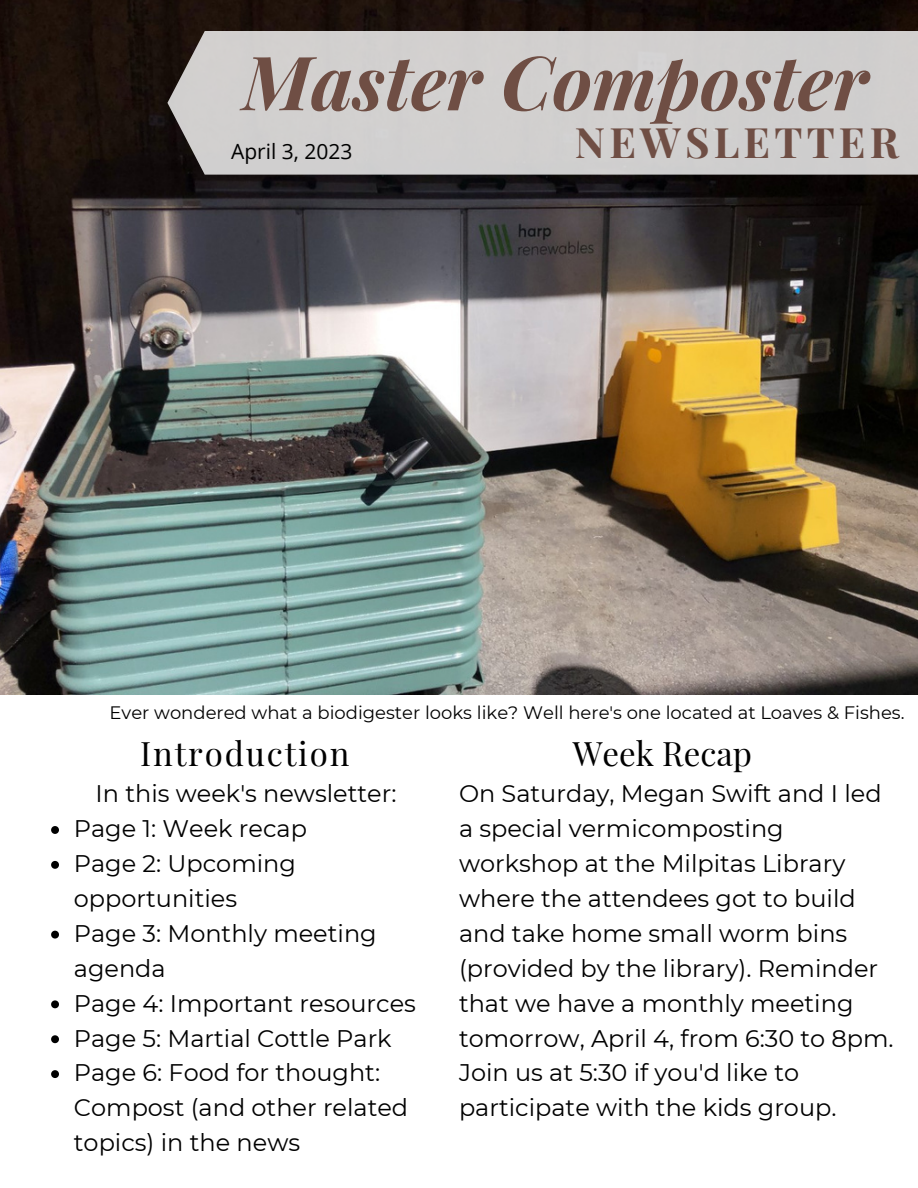
<style>
.page{position:relative;width:918px;height:1188px;background:#fff}
.page>*{position:absolute;margin:0;border:0;box-sizing:border-box;transform-origin:0 0}
.t1{font:italic 700 75px "Playfair Display";color:#6f4e44}
.t2{font:700 42px "Playfair Display";letter-spacing:.1em;color:#6f4e44}
.t3{font:33px "Playfair Display";letter-spacing:.055em;color:#000}
.t4{font:33px "Playfair Display";color:#000}
.t5{font:24px/34.8px "Montserrat";color:#000}
.t6{font:21px "Open Sans";color:#000}
.t7{font:18px "Montserrat";color:#000}
</style>
<div class="page">
<img style="left:0;top:0;width:918px;height:694px">
<div style="left:167px;top:31px;width:751px;height:144px;background:#d1cfce"></div>
<svg style="left:51px;top:826px;width:8px;height:8px"></svg>
<svg style="left:51px;top:861px;width:8px;height:8px"></svg>
<svg style="left:51px;top:931px;width:8px;height:8px"></svg>
<svg style="left:51px;top:1000px;width:8px;height:8px"></svg>
<svg style="left:51px;top:1035px;width:8px;height:8px"></svg>
<svg style="left:51px;top:1070px;width:8px;height:8px"></svg>
<h1 class="t1" style="left:243px;top:29px;width:627px">Master Composter</h1>
<p class="t6" style="left:231px;top:137px;width:123px">April 3, 2023</p>
<h2 class="t2" style="left:575px;top:112px;width:325px">NEWSLETTER</h2>
<p class="t7" style="left:110px;top:701px;width:796px">Ever wondered what a biodigester looks like? Well here's one located at Loaves &amp; Fishes.</p>
<h3 class="t3" style="left:140px;top:730px;width:211px">Introduction</h3>
<p class="t5" style="left:96px;top:776px;width:302px">In this week's newsletter:</p>
<p class="t5" style="left:74px;top:811px;width:344px">Page 1: Week recap<br>Page 2: Upcoming opportunities<br>Page 3: Monthly meeting agenda<br>Page 4: Important resources<br>Page 5: Martial Cottle Park<br>Page 6: Food for thought:<br>Compost (and other related topics) in the news</p>
<h3 class="t4" style="left:573px;top:730px;width:181px">Week Recap</h3>
<p class="t5" style="left:459px;top:776px;width:436px">On Saturday, Megan Swift and I led a special vermicomposting workshop at the Milpitas Library where the attendees got to build and take home small worm bins (provided by the library). Reminder that we have a monthly meeting tomorrow, April 4, from 6:30 to 8pm.<br>Join us at 5:30 if you'd like to participate with the kids group.</p>
</div>
